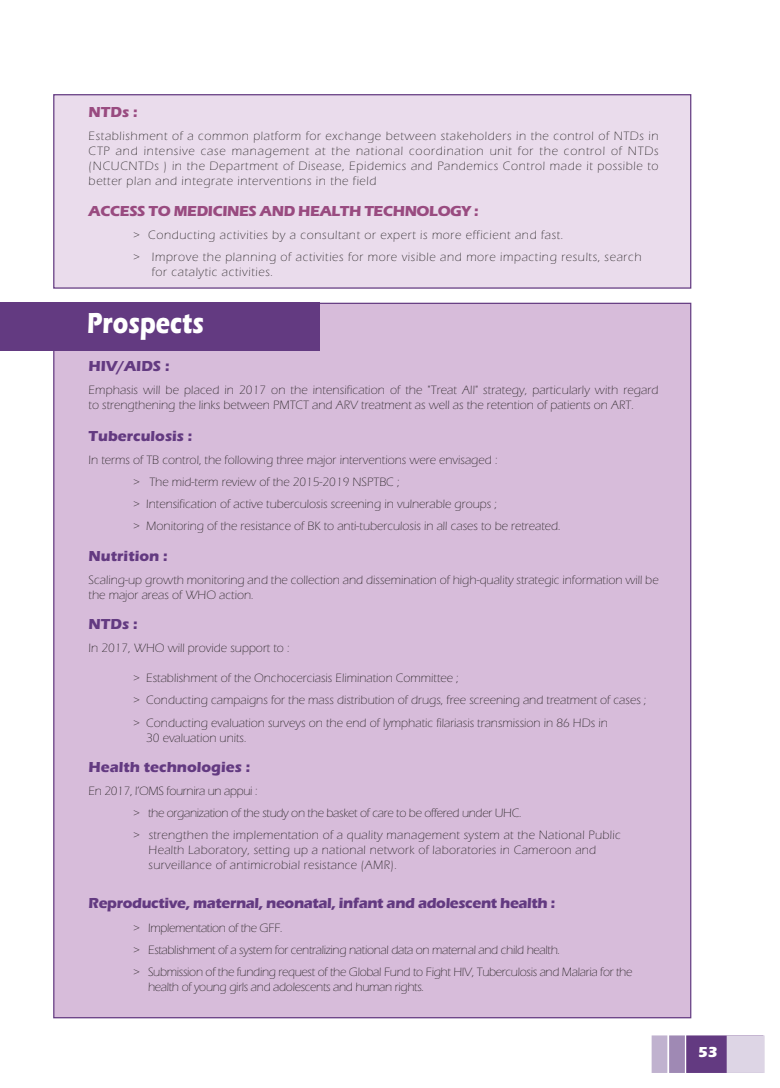
<style>
.page{position:relative;width:780px;height:1088px;background:#fff}
.page>*{position:absolute;margin:0;border:0;box-sizing:border-box;transform-origin:0 0}
.t1{font:700 30px "Eras ITC";color:#fff;scale:.8 1}
.t2{font:700 15px "Eras ITC";letter-spacing:-.025em;color:#633a81}
.t3{font:700 15px "Eras ITC";color:#633a81}
.t4{font:700 15px "Eras ITC";letter-spacing:-.025em;color:#994b80}
.t5{font:700 15px "Eras ITC";color:#fff}
.t6{font:300 12.5px/15px "Eras ITC";color:#231f20}
.t7{font:300 12.5px/22.1px "Eras ITC";letter-spacing:-.025em;color:#231f20}
.t8{font:300 12.5px/22.1px "Eras ITC";letter-spacing:.05em;color:#231f20}
.t9{font:300 12.5px/15px "Eras ITC";letter-spacing:.025em;color:#231f20}
</style>
<div class="page">
<div style="left:686px;top:1035px;width:77px;height:38px;background:#633a81"></div>
<div style="left:726px;top:1035px;width:38px;height:38px;background:#ddd5e5"></div>
<div style="left:669px;top:1035px;width:15px;height:38px;background:#9f89b4"></div>
<div style="left:651px;top:1035px;width:16px;height:38px;background:#c0b2cf"></div>
<div style="left:54px;top:304px;width:636px;height:713px;background:#d7bcda"></div>
<div style="left:54px;top:95px;width:636px;height:192px;background:#eadcec"></div>
<div style="left:53px;top:94px;width:638px;height:195px;border:1px solid #633a81"></div>
<div style="left:0;top:303px;width:320px;height:48px;background:#633a81"></div>
<p class="t4" style="left:89px;top:103px;width:50px">NTDs :</p>
<p class="t6" style="left:89px;top:129px;width:571px;text-align:justify">Establishment of a common platform for exchange between stakeholders in the control of NTDs in CTP and intensive case management at the national coordination unit for the control of NTDs (NCUCNTDs ) in the Department of Disease, Epidemics and Pandemics Control made it possible to better plan and integrate interventions in the field</p>
<p class="t4" style="left:89px;top:202px;width:391px">ACCESS TO MEDICINES AND HEALTH TECHNOLOGY :</p>
<p class="t8" style="left:134px;top:224px;width:509px">&gt; Conducting activities by a consultant or expert is more efficient and fast.<br>&gt; Improve the planning of activities for more visible and more impacting results, search</p>
<p class="t8" style="left:152px;top:261px;width:123px">for catalytic activities.</p>
<h1 class="t1" style="left:87px;top:305px;width:147px">Prospects</h1>
<p class="t2" style="left:89px;top:357px;width:82px">HIV/AIDS :</p>
<p class="t6" style="left:89px;top:382px;width:571px">Emphasis will be placed in 2017 on the intensification of the "Treat All" strategy, particularly with regard to strengthening the links between PMTCT and ARV treatment as well as the retention of patients on ART.</p>
<p class="t3" style="left:89px;top:427px;width:105px">Tuberculosis :</p>
<p class="t6" style="left:134px;top:448px;width:428px;line-height:22.1px;text-indent:-45px">In terms of TB control, the following three major interventions were envisaged :<br>&gt; The mid-term review of the 2015-2019 NSPTBC ;<br>&gt; Intensification of active tuberculosis screening in vulnerable groups ;<br>&gt; Monitoring of the resistance of BK to anti-tuberculosis in all cases to be retreated.</p>
<p class="t3" style="left:89px;top:547px;width:80px">Nutrition :</p>
<p class="t6" style="left:89px;top:572px;width:571px">Scaling-up growth monitoring and the collection and dissemination of high-quality strategic information will be the major areas of WHO action.</p>
<p class="t2" style="left:89px;top:615px;width:50px">NTDs :</p>
<p class="t6" style="left:89px;top:640px;width:202px">In 2017, WHO will provide support to :</p>
<p class="t6" style="left:134px;top:667px;width:514px;line-height:22.1px">&gt; Establishment of the Onchocerciasis Elimination Committee ;<br>&gt; Conducting campaigns for the mass distribution of drugs, free screening and treatment of cases ; &gt; Conducting evaluation surveys on the end of lymphatic filariasis transmission in 86 HDs in</p>
<p class="t6" style="left:146px;top:730px;width:102px">30 evaluation units.</p>
<p class="t3" style="left:89px;top:758px;width:163px">Health technologies :</p>
<p class="t7" style="left:134px;top:780px;width:489px;text-indent:-45px">En 2017, l’OMS fournira un appui :<br>&gt; the organization of the study on the basket of care to be offered under UHC.<br>&gt; strengthen the implementation of a quality management system at the National Public</p>
<p class="t9" style="left:149px;top:842px;width:449px">Health Laboratory, setting up a national network of laboratories in Cameroon and surveillance of antimicrobial resistance (AMR).</p>
<p class="t2" style="left:89px;top:894px;width:468px">Reproductive, maternal, neonatal, infant and adolescent health :</p>
<p class="t7" style="left:134px;top:916px;width:500px">&gt; Implementation of the GFF.<br>&gt; Establishment of a system for centralizing national data on maternal and child health.<br>&gt; Submission of the funding request of the Global Fund to Fight HIV, Tuberculosis and Malaria for the</p>
<p class="t7" style="left:148px;top:975px;width:277px">health of young girls and adolescents and human rights.</p>
<p class="t5" style="left:698px;top:1043px;width:21px">53</p>
</div>
